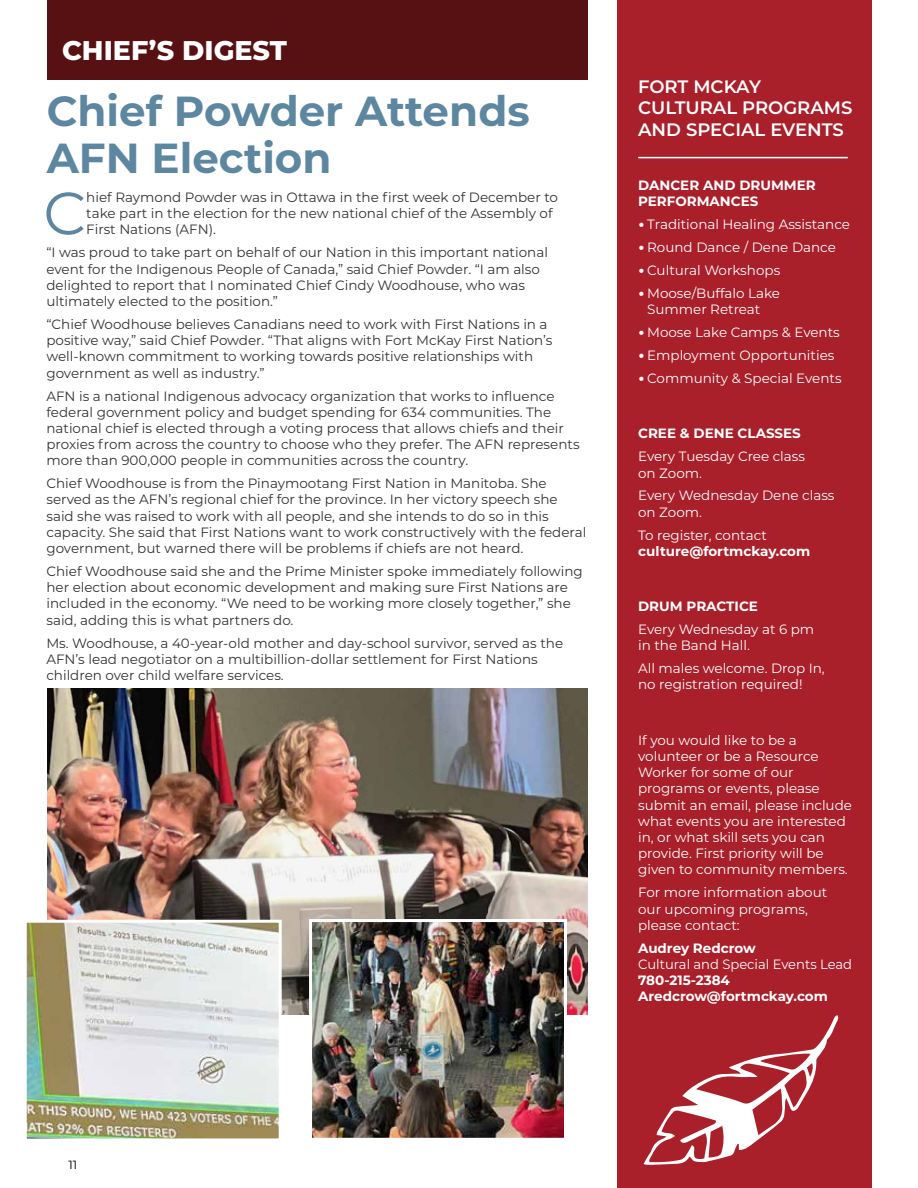
<style>
.page{position:relative;width:918px;height:1188px;background:#fff}
.page>*{position:absolute;margin:0;border:0;box-sizing:border-box;transform-origin:0 0}
.t1{font:59.85px "Montserrat";color:#5d87a1}
.t2{font:700 42px/46.5px "Montserrat";color:#5d87a1}
.t3{font:800 27px "Montserrat";color:#fff}
.t4{font:600 18px/21.6px "Montserrat";color:#fff}
.t5{font:13.5px/16.2px "Montserrat";color:#333334}
.t6{font:13.5px/16.2px "Montserrat";color:#fff}
.t7{font:700 13.5px/16.2px "Montserrat";color:#fff}
.t8{font:500 12px "Montserrat";color:#333334}
.s1{font-family:"Calibri"}
</style>
<div class="page">
<div style="left:617px;top:0;width:254px;height:1188px;background:#a91f2a"></div>
<hr style="left:638px;top:157px;width:210px;height:1px;background:#fff">
<svg style="left:643px;top:1015px;width:196px;height:150px"></svg>
<div style="left:47px;top:0;width:540px;height:80px;background:#581113"></div>
<img style="left:48px;top:689px;width:540px;height:325px">
<img style="left:28px;top:924px;width:250px;height:213px">
<div style="left:24px;top:920px;width:258px;height:221px;border:3px solid #fff"></div>
<img style="left:313px;top:923px;width:250px;height:214px">
<div style="left:309px;top:919px;width:258px;height:222px;border:3px solid #fff"></div>
<h3 class="t3" style="left:62px;top:31px;width:226px">CHIEF’S DIGEST</h3>
<h2 class="t2" style="left:47px;top:86px;width:484px">Chief Powder Attends<br>AFN Election</h2>
<h1 class="t1" style="left:43px;top:172px;width:44px">C</h1>
<p class="t5" style="left:86px;top:189px;width:473px">hief Raymond Powder was in Ottawa in the first week of December to take part in the election for the new national chief of the Assembly of<br>First Nations (AFN).</p>
<p class="t5" style="left:46px;top:244px;width:503px">“I was proud to take part on behalf of our Nation in this important national event for the Indigenous People of Canada,” said Chief Powder. “I am also delighted to report that I nominated Chief Cindy Woodhouse, who was ultimately elected to the position.”</p>
<p class="t5" style="left:46px;top:316px;width:508px">“Chief Woodhouse believes Canadians need to work with First Nations in a positive way,” said Chief Powder. “That aligns with Fort McKay First Nation’s well-known commitment to working towards positive relationships with government as well as industry.”</p>
<p class="t5" style="left:46px;top:387px;width:535px">AFN is a national Indigenous advocacy organization that works to influence federal government policy and budget spending for 634 communities. The national chief is elected through a voting process that allows chiefs and their proxies from across the country to choose who they prefer. The AFN represents more than 900,000 people in communities across the country.</p>
<p class="t5" style="left:46px;top:475px;width:542px">Chief Woodhouse is from the Pinaymootang First Nation in Manitoba. She served as the AFN’s regional chief for the province. In her victory speech she said she was raised to work with all people, and she intends to do so in this capacity. She said that First Nations want to work constructively with the federal government, but warned there will be problems if chiefs are not heard.</p>
<p class="t5" style="left:46px;top:563px;width:538px">Chief Woodhouse said she and the Prime Minister spoke immediately following her election about economic development and making sure First Nations are included in the economy. “We need to be working more closely together,” she said, adding this is what partners do.</p>
<p class="t5" style="left:46px;top:634px;width:518px">Ms. Woodhouse, a 40-year-old mother and day-school survivor, served as the<br>AFN’s lead negotiator on a multibillion-dollar settlement for First Nations children over child welfare services.</p>
<h3 class="t4" style="left:638px;top:75px;width:216px">FORT MCKAY<br>CULTURAL PROGRAMS<br>AND SPECIAL EVENTS</h3>
<p class="t7" style="left:638px;top:176px;width:179px">DANCER AND DRUMMER<br>PERFORMANCES</p>
<p class="t6" style="left:638px;top:216px;width:213px"><span class="s1">•</span> Traditional Healing Assistance</p>
<p class="t6" style="left:638px;top:239px;width:199px"><span class="s1">•</span> Round Dance / Dene Dance</p>
<p class="t6" style="left:638px;top:262px;width:144px"><span class="s1">•</span> Cultural Workshops</p>
<p class="t6" style="left:647px;top:285px;width:134px;text-indent:-9px"><span class="s1">•</span> Moose/Buffalo Lake<br>Summer Retreat</p>
<p class="t6" style="left:638px;top:324px;width:203px"><span class="s1">•</span> Moose Lake Camps &amp; Events</p>
<p class="t6" style="left:638px;top:347px;width:198px"><span class="s1">•</span> Employment Opportunities</p>
<p class="t6" style="left:638px;top:370px;width:205px"><span class="s1">•</span> Community &amp; Special Events</p>
<p class="t7" style="left:638px;top:425px;width:164px">CREE &amp; DENE CLASSES</p>
<p class="t6" style="left:638px;top:448px;width:168px">Every Tuesday Cree class on Zoom.</p>
<p class="t6" style="left:638px;top:487px;width:198px">Every Wednesday Dene class on Zoom.</p>
<p class="t6" style="left:638px;top:526px;width:130px">To register, contact</p>
<p class="t7" style="left:638px;top:542px;width:174px">culture@fortmckay.com</p>
<p class="t7" style="left:638px;top:598px;width:121px">DRUM PRACTICE</p>
<p class="t6" style="left:638px;top:621px;width:178px">Every Wednesday at 6 pm in the Band Hall.</p>
<p class="t6" style="left:638px;top:660px;width:188px">All males welcome. Drop In, no registration required!</p>
<p class="t6" style="left:638px;top:731px;width:215px">If you would like to be a volunteer or be a Resource<br>Worker for some of our programs or events, please submit an email, please include what events you are interested in, or what skill sets you can provide. First priority will be given to community members.</p>
<p class="t6" style="left:638px;top:884px;width:191px">For more information about our upcoming programs, please contact:</p>
<p class="t7" style="left:638px;top:939px;width:119px">Audrey Redcrow</p>
<p class="t6" style="left:638px;top:956px;width:215px">Cultural and Special Events Lead</p>
<p class="t7" style="left:638px;top:972px;width:191px">780-215-2384<br>Aredcrow@fortmckay.com</p>
<p class="t8" style="left:68px;top:1157px;width:10px">11</p>
</div>
